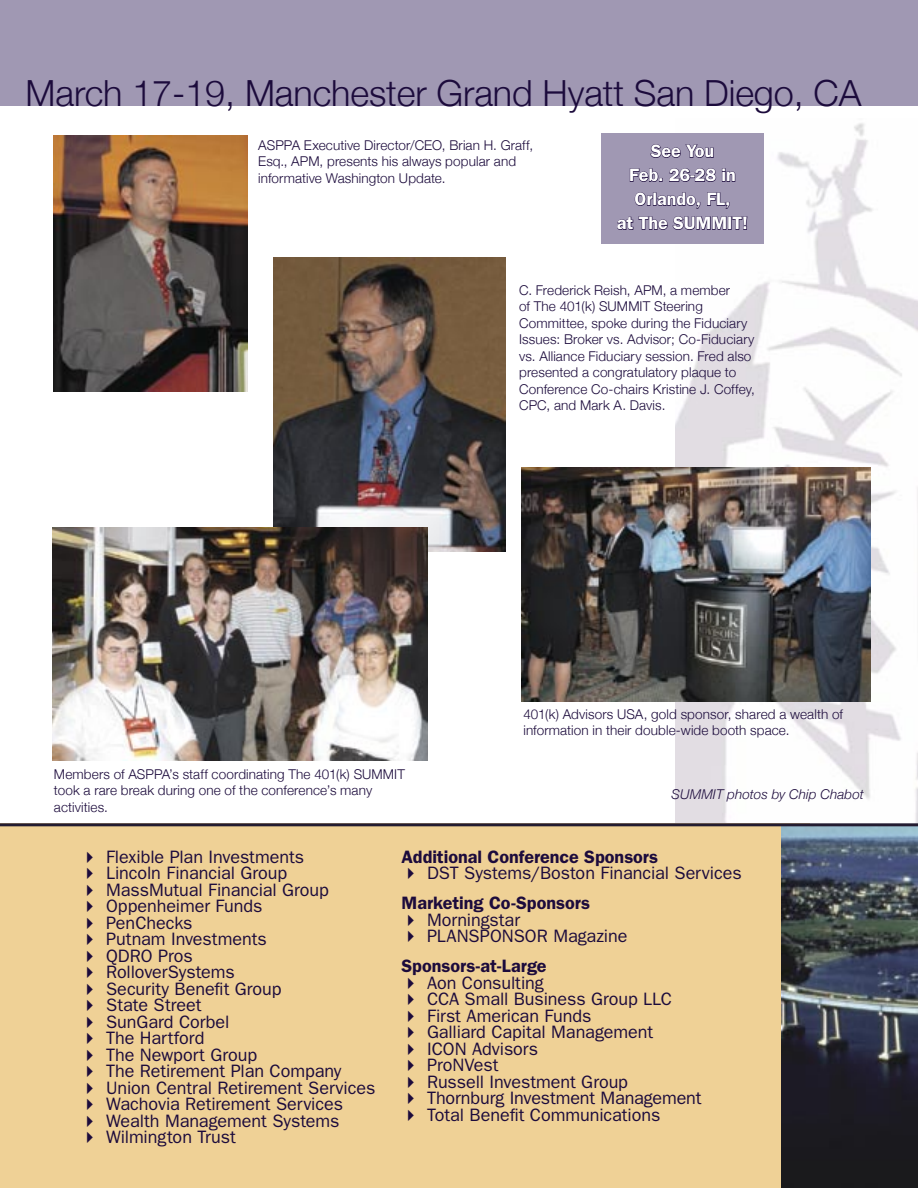
<style>
.page{position:relative;width:918px;height:1188px;background:#fff}
.page>*{position:absolute;margin:0;border:0;box-sizing:border-box;transform-origin:0 0}
.t1{font:300 36px "Helvetica Neue";letter-spacing:-.005em;color:#1c0b3c}
.t2{font:18px/30px "Franklin Gothic";letter-spacing:-.005em;color:#1c0b3c}
.t3{font:600 18px/24px "Franklin Gothic";letter-spacing:-.005em;color:#fff;text-align:center}
.t4{font:600 18px "Franklin Gothic";color:#1c0b3c}
.t5{font:300 13.5px/16.5px "Helvetica Neue";letter-spacing:.01em;color:#1c0b3c}
.t6{font:italic 300 13.5px "Helvetica Neue";letter-spacing:.01em;color:#1c0b3c}
.s1{font-weight:600}
</style>
<div class="page">
<img style="left:676px;top:123px;width:242px;height:700px">
<div style="left:0;top:823px;width:810px;height:365px;background:#efd196"></div>
<img style="left:781px;top:826px;width:137px;height:362px">
<div style="left:0;top:0;width:918px;height:106px;background:#a098b3"></div>
<hr style="left:0;top:823px;width:918px;height:3px;background:#231c31">
<img style="left:54px;top:136px;width:194px;height:255px">
<img style="left:274px;top:257px;width:231px;height:295px">
<img style="left:52px;top:527px;width:376px;height:233px">
<img style="left:521px;top:467px;width:349px;height:235px">
<div style="left:601px;top:133px;width:163px;height:111px;background:#a098b3"></div>
<svg style="left:650px;top:144px;width:64px;height:14px"></svg>
<svg style="left:630px;top:168px;width:86px;height:14px"></svg>
<svg style="left:722px;top:168px;width:14px;height:14px"></svg>
<svg style="left:617px;top:192px;width:131px;height:38px"></svg>
<h1 class="t1" style="left:26px;top:71px;width:837px">March 17-19, Manchester Grand Hyatt San Diego, CA</h1>
<p class="t5" style="left:258px;top:136px;width:276px">ASPPA Executive Director/CEO, Brian H. Graff,<br>Esq., APM, presents his always popular and informative Washington Update.</p>
<p class="t3" style="left:617px;top:139px;width:133px">See You<br>Feb. 26-28 in<br>Orlando, FL,<br>at The SUMMIT!</p>
<p class="t5" style="left:519px;top:282px;width:237px">C. Frederick Reish, APM, a member<br>of The 401(k) SUMMIT Steering Committee, spoke during the Fiduciary Issues: Broker vs. Advisor; Co-Fiduciary vs. Alliance Fiduciary session. Fred also presented a congratulatory plaque to Conference Co-chairs Kristine J. Coffey, CPC, and Mark A. Davis.</p>
<p class="t5" style="left:54px;top:765px;width:352px">Members of ASPPA’s staff coordinating The 401(k) SUMMIT took a rare break during one of the conference’s many activities.</p>
<p class="t5" style="left:523px;top:705px;width:321px">401(k) Advisors USA, gold sponsor, shared a wealth of information in their double-wide booth space.</p>
<p class="t6" style="left:672px;top:787px;width:194px">SUMMIT photos by Chip Chabot</p>
<p class="t2" style="left:81px;top:841px;width:225px">✔ Flexible Plan Investments</p>
<p class="t2" style="left:81px;top:858px;width:208px">✔ Lincoln Financial Group</p>
<p class="t2" style="left:81px;top:874px;width:250px">✔ MassMutual Financial Group</p>
<p class="t2" style="left:81px;top:891px;width:183px">✔ Oppenheimer Funds</p>
<p class="t2" style="left:81px;top:907px;width:114px">✔ PenChecks</p>
<p class="t2" style="left:81px;top:924px;width:188px">✔ Putnam Investments</p>
<p class="t2" style="left:81px;top:940px;width:114px">✔ QDRO Pros</p>
<p class="t2" style="left:81px;top:957px;width:156px">✔ RolloverSystems</p>
<p class="t2" style="left:81px;top:973px;width:202px">✔ Security Benefit Group</p>
<p class="t2" style="left:81px;top:990px;width:123px">✔ State Street</p>
<p class="t2" style="left:81px;top:1006px;width:150px">✔ SunGard Corbel</p>
<p class="t2" style="left:81px;top:1023px;width:125px">✔ The Hartford</p>
<p class="t2" style="left:81px;top:1039px;width:178px">✔ The Newport Group</p>
<p class="t2" style="left:81px;top:1056px;width:262px">✔ The Retirement Plan Company</p>
<p class="t2" style="left:81px;top:1072px;width:296px">✔ Union Central Retirement Services</p>
<p class="t2" style="left:81px;top:1089px;width:264px">✔ Wachovia Retirement Services</p>
<p class="t2" style="left:81px;top:1105px;width:260px">✔ Wealth Management Systems</p>
<p class="t2" style="left:81px;top:1122px;width:157px">✔ Wilmington Trust</p>
<p class="t4" style="left:402px;top:846px;width:258px">Additional Conference Sponsors</p>
<p class="t2" style="left:402px;top:858px;width:342px">✔ DST Systems/Boston Financial Services<br><span class="s1">Marketing Co-Sponsors</span></p>
<p class="t2" style="left:402px;top:904px;width:120px">✔ Morningstar</p>
<p class="t2" style="left:402px;top:921px;width:227px">✔ PLANSPONSOR Magazine<br><span class="s1">Sponsors-at-Large</span></p>
<p class="t2" style="left:402px;top:967px;width:144px">✔ Aon Consulting</p>
<p class="t2" style="left:402px;top:984px;width:272px">✔ CCA Small Business Group LLC</p>
<p class="t2" style="left:402px;top:1000px;width:191px">✔ First American Funds</p>
<p class="t2" style="left:402px;top:1017px;width:253px">✔ Galliard Capital Management</p>
<p class="t2" style="left:402px;top:1033px;width:138px">✔ ICON Advisors</p>
<p class="t2" style="left:402px;top:1050px;width:99px">✔ ProNVest</p>
<p class="t2" style="left:402px;top:1066px;width:228px">✔ Russell Investment Group</p>
<p class="t2" style="left:402px;top:1083px;width:302px">✔ Thornburg Investment Management</p>
<p class="t2" style="left:402px;top:1099px;width:260px">✔ Total Benefit Communications</p>
</div>
